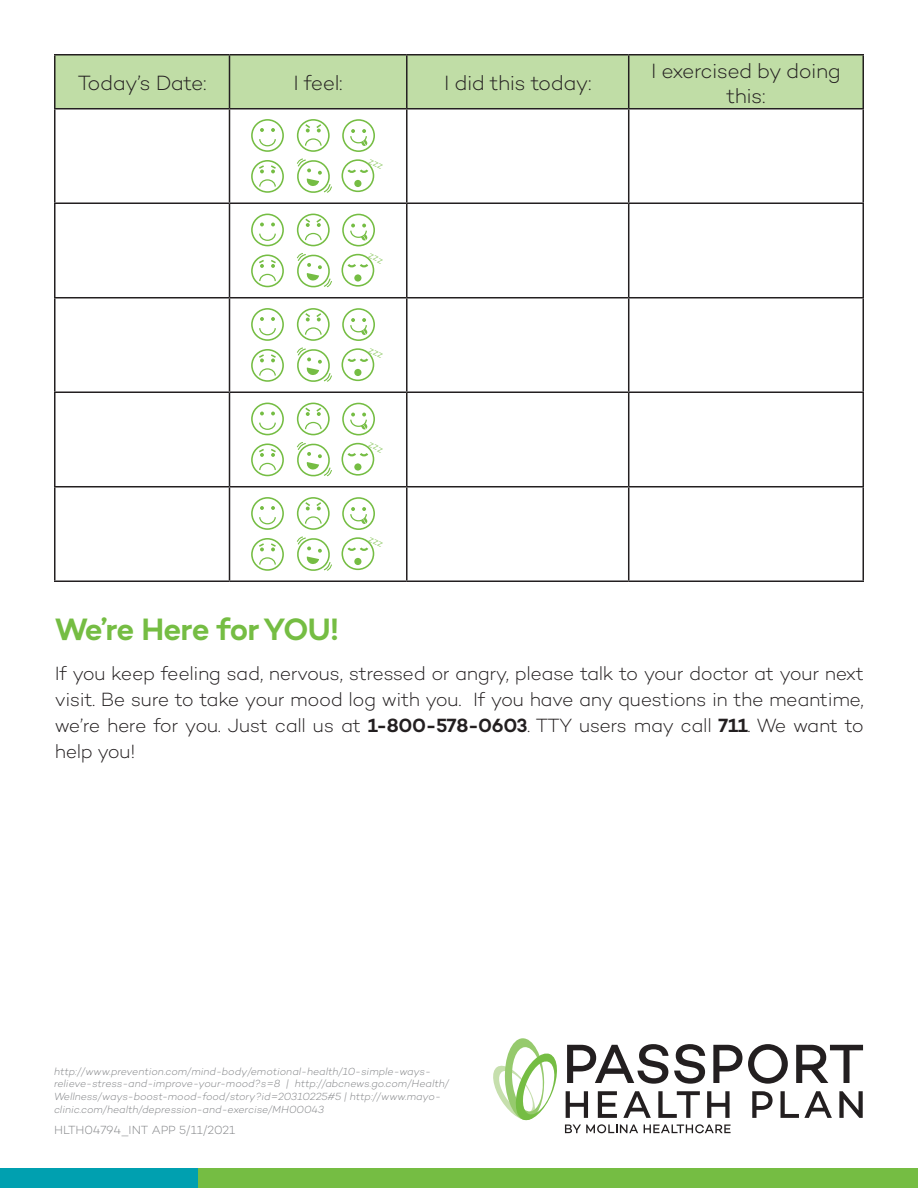
<style>
.page{position:relative;width:918px;height:1188px;background:#fff}
.page>*{position:absolute;margin:0;border:0;box-sizing:border-box;transform-origin:0 0}
.t1{font:600 31.5px "Campton";letter-spacing:-.03em;color:#75bd43}
.t2{font:300 21px/25.2px "Campton";letter-spacing:-.03em;color:#231f20;text-align:center}
.t3{font:300 19.5px/26.2px "Campton";letter-spacing:-.02em;color:#231f20;text-align:justify}
.t4{font:300 12px "Campton";letter-spacing:-.01em;color:#808285}
.t5{font:italic 300 10.5px/12.6px "Campton";letter-spacing:-.01em;color:#808285}
.s1{font-weight:600}
</style>
<div class="page">
<div style="left:198px;top:1169px;width:720px;height:19px;background:#75bd43"></div>
<div style="left:55px;top:55px;width:175px;height:54px;background:#c0dda6"></div>
<div style="left:230px;top:55px;width:177px;height:54px;background:#c0dda6"></div>
<div style="left:407px;top:55px;width:222px;height:54px;background:#c0dda6"></div>
<div style="left:629px;top:55px;width:234px;height:54px;background:#c0dda6"></div>
<hr style="left:54px;top:54px;width:176px;height:2px;background:#231f20">
<hr style="left:54px;top:55px;width:2px;height:53px;background:#231f20">
<hr style="left:230px;top:54px;width:177px;height:2px;background:#231f20">
<hr style="left:229px;top:55px;width:1px;height:53px;background:#231f20">
<hr style="left:407px;top:54px;width:222px;height:2px;background:#231f20">
<hr style="left:406px;top:55px;width:2px;height:53px;background:#231f20">
<hr style="left:629px;top:54px;width:235px;height:2px;background:#231f20">
<hr style="left:628px;top:55px;width:1px;height:53px;background:#231f20">
<hr style="left:862px;top:55px;width:2px;height:53px;background:#231f20">
<hr style="left:54px;top:108px;width:176px;height:1px;background:#231f20">
<hr style="left:54px;top:109px;width:2px;height:93px;background:#231f20">
<hr style="left:230px;top:108px;width:177px;height:1px;background:#231f20">
<hr style="left:229px;top:109px;width:1px;height:93px;background:#231f20">
<hr style="left:407px;top:108px;width:222px;height:1px;background:#231f20">
<hr style="left:406px;top:109px;width:2px;height:93px;background:#231f20">
<hr style="left:629px;top:108px;width:235px;height:1px;background:#231f20">
<hr style="left:628px;top:109px;width:1px;height:93px;background:#231f20">
<hr style="left:862px;top:109px;width:2px;height:93px;background:#231f20">
<hr style="left:54px;top:202px;width:176px;height:2px;background:#231f20">
<hr style="left:54px;top:204px;width:2px;height:93px;background:#231f20">
<hr style="left:230px;top:202px;width:177px;height:2px;background:#231f20">
<hr style="left:229px;top:204px;width:1px;height:93px;background:#231f20">
<hr style="left:407px;top:202px;width:222px;height:2px;background:#231f20">
<hr style="left:406px;top:204px;width:2px;height:93px;background:#231f20">
<hr style="left:629px;top:202px;width:235px;height:2px;background:#231f20">
<hr style="left:628px;top:204px;width:1px;height:93px;background:#231f20">
<hr style="left:862px;top:204px;width:2px;height:93px;background:#231f20">
<hr style="left:54px;top:297px;width:176px;height:1px;background:#231f20">
<hr style="left:54px;top:298px;width:2px;height:93px;background:#231f20">
<hr style="left:230px;top:297px;width:177px;height:1px;background:#231f20">
<hr style="left:229px;top:298px;width:1px;height:93px;background:#231f20">
<hr style="left:407px;top:297px;width:222px;height:1px;background:#231f20">
<hr style="left:406px;top:298px;width:2px;height:93px;background:#231f20">
<hr style="left:629px;top:297px;width:235px;height:1px;background:#231f20">
<hr style="left:628px;top:298px;width:1px;height:93px;background:#231f20">
<hr style="left:862px;top:298px;width:2px;height:93px;background:#231f20">
<hr style="left:54px;top:391px;width:176px;height:2px;background:#231f20">
<hr style="left:54px;top:393px;width:2px;height:93px;background:#231f20">
<hr style="left:230px;top:391px;width:177px;height:2px;background:#231f20">
<hr style="left:229px;top:393px;width:1px;height:93px;background:#231f20">
<hr style="left:407px;top:391px;width:222px;height:2px;background:#231f20">
<hr style="left:406px;top:393px;width:2px;height:93px;background:#231f20">
<hr style="left:629px;top:391px;width:235px;height:2px;background:#231f20">
<hr style="left:628px;top:393px;width:1px;height:93px;background:#231f20">
<hr style="left:862px;top:393px;width:2px;height:93px;background:#231f20">
<hr style="left:54px;top:486px;width:176px;height:1px;background:#231f20">
<hr style="left:54px;top:487px;width:2px;height:93px;background:#231f20">
<hr style="left:230px;top:486px;width:177px;height:1px;background:#231f20">
<hr style="left:229px;top:487px;width:1px;height:93px;background:#231f20">
<hr style="left:407px;top:486px;width:222px;height:1px;background:#231f20">
<hr style="left:406px;top:487px;width:2px;height:93px;background:#231f20">
<hr style="left:629px;top:486px;width:235px;height:1px;background:#231f20">
<hr style="left:628px;top:487px;width:1px;height:93px;background:#231f20">
<hr style="left:862px;top:487px;width:2px;height:93px;background:#231f20">
<hr style="left:54px;top:580px;width:176px;height:2px;background:#231f20">
<hr style="left:230px;top:580px;width:177px;height:2px;background:#231f20">
<hr style="left:407px;top:580px;width:222px;height:2px;background:#231f20">
<hr style="left:629px;top:580px;width:235px;height:2px;background:#231f20">
<svg style="left:251px;top:119px;width:33px;height:33px"></svg>
<svg style="left:297px;top:119px;width:33px;height:33px"></svg>
<svg style="left:251px;top:160px;width:33px;height:33px"></svg>
<svg style="left:342px;top:119px;width:33px;height:33px"></svg>
<svg style="left:296px;top:158px;width:36px;height:35px"></svg>
<svg style="left:251px;top:214px;width:33px;height:32px"></svg>
<svg style="left:297px;top:214px;width:33px;height:32px"></svg>
<svg style="left:251px;top:255px;width:33px;height:32px"></svg>
<svg style="left:342px;top:214px;width:33px;height:32px"></svg>
<svg style="left:297px;top:253px;width:35px;height:35px"></svg>
<svg style="left:251px;top:308px;width:33px;height:33px"></svg>
<svg style="left:297px;top:308px;width:33px;height:33px"></svg>
<svg style="left:251px;top:349px;width:33px;height:33px"></svg>
<svg style="left:342px;top:308px;width:33px;height:33px"></svg>
<svg style="left:296px;top:347px;width:36px;height:35px"></svg>
<svg style="left:251px;top:403px;width:33px;height:32px"></svg>
<svg style="left:297px;top:403px;width:33px;height:32px"></svg>
<svg style="left:251px;top:444px;width:33px;height:32px"></svg>
<svg style="left:342px;top:403px;width:33px;height:32px"></svg>
<svg style="left:297px;top:442px;width:35px;height:35px"></svg>
<svg style="left:251px;top:497px;width:33px;height:33px"></svg>
<svg style="left:297px;top:497px;width:33px;height:33px"></svg>
<svg style="left:251px;top:538px;width:33px;height:33px"></svg>
<svg style="left:342px;top:497px;width:33px;height:33px"></svg>
<svg style="left:296px;top:536px;width:36px;height:35px"></svg>
<svg style="left:567px;top:1044px;width:138px;height:40px"></svg>
<svg style="left:713px;top:1045px;width:29px;height:38px"></svg>
<svg style="left:748px;top:1044px;width:40px;height:40px"></svg>
<svg style="left:796px;top:1045px;width:67px;height:38px"></svg>
<svg style="left:566px;top:1091px;width:22px;height:27px"></svg>
<svg style="left:598px;top:1091px;width:19px;height:27px"></svg>
<svg style="left:623px;top:1091px;width:28px;height:27px"></svg>
<svg style="left:658px;top:1091px;width:42px;height:27px"></svg>
<svg style="left:707px;top:1091px;width:23px;height:27px"></svg>
<svg style="left:752px;top:1091px;width:21px;height:27px"></svg>
<svg style="left:781px;top:1091px;width:51px;height:27px"></svg>
<svg style="left:839px;top:1091px;width:24px;height:27px"></svg>
<svg style="left:565px;top:1124px;width:73px;height:9px"></svg>
<svg style="left:644px;top:1124px;width:87px;height:9px"></svg>
<svg style="left:493px;top:1038px;width:64px;height:83px"></svg>
<div style="left:0;top:1169px;width:198px;height:19px;background:#00a0b0"></div>
<svg style="left:342px;top:159px;width:33px;height:33px"></svg>
<svg style="left:342px;top:253px;width:33px;height:34px"></svg>
<svg style="left:342px;top:348px;width:33px;height:33px"></svg>
<svg style="left:342px;top:442px;width:33px;height:34px"></svg>
<svg style="left:342px;top:537px;width:33px;height:33px"></svg>
<p class="t2" style="left:78px;top:70px;width:130px">Today’s Date:</p>
<p class="t2" style="left:294px;top:70px;width:51px">I feel:</p>
<p class="t2" style="left:444px;top:70px;width:149px">I did this today:</p>
<p class="t2" style="left:651px;top:57px;width:191px">I exercised by doing this:</p>
<h2 class="t1" style="left:55px;top:609px;width:286px">We’re Here for YOU!</h2>
<p class="t3" style="left:55px;top:660px;width:811px">If you keep feeling sad, nervous, stressed or angry, please talk to your doctor at your next visit. Be sure to take your mood log with you. If you have any questions in the meantime, we’re here for you. Just call us at <span class="s1">1-800-578-0603</span>. TTY users may call <span class="s1">711</span>. We want to help you!</p>
<p class="t5" style="left:54px;top:1065px;width:397px">http://www.prevention.com/mind-body/emotional-health/10-simple-ways&shy;relieve-stress-and-improve-your-mood?s=8 | http://abcnews.go.com/Health/ Wellness/ways-boost-mood-food/story?id=20310225#5 | http://www.mayo&shy;clinic.com/health/depression-and-exercise/MH00043</p>
<p class="t4" style="left:54px;top:1123px;width:183px">HLTH04794_INT APP 5/11/2021</p>
</div>
